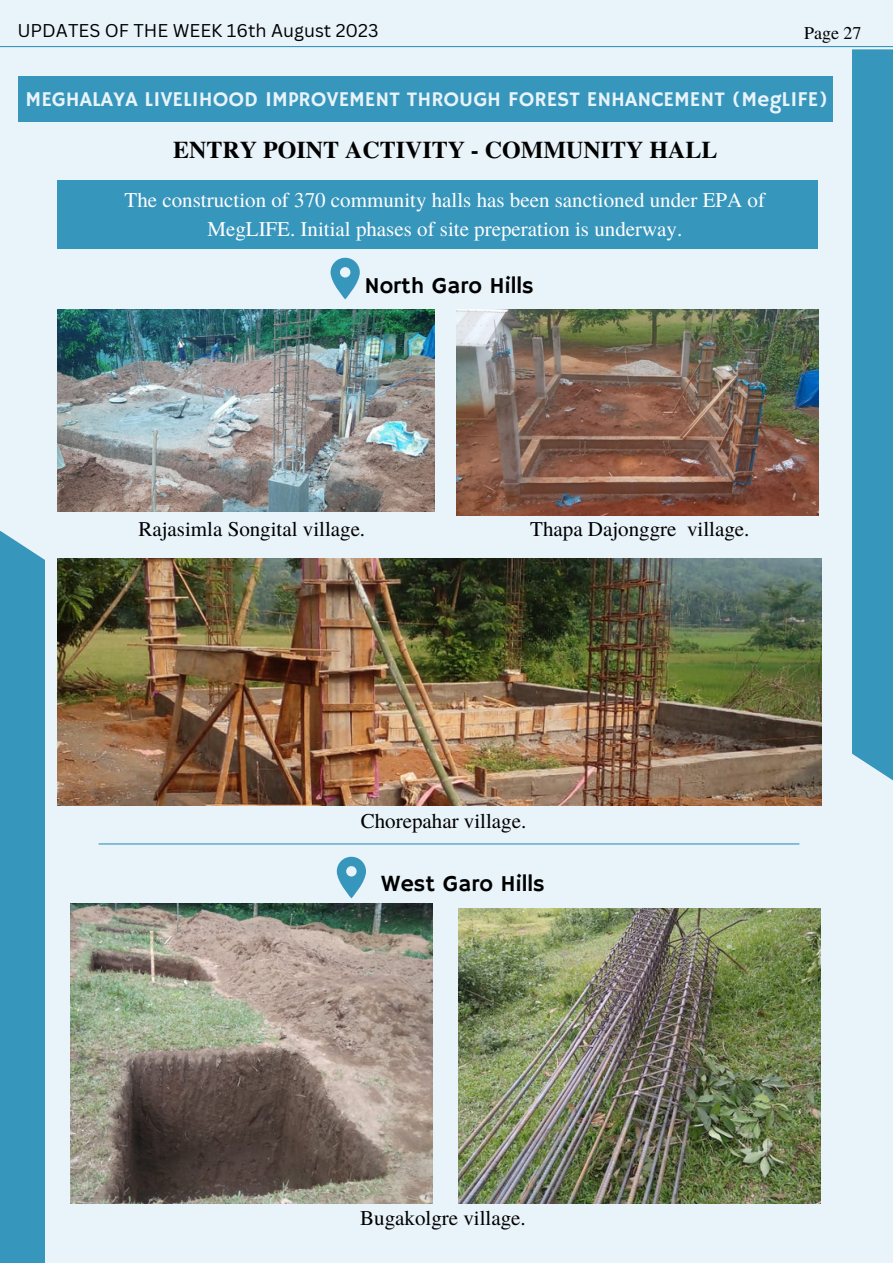
<style>
.page{position:relative;width:893px;height:1264px;background:#fff}
.page>*{position:absolute;margin:0;border:0;box-sizing:border-box;transform-origin:0 0}
.t1{font:700 24px "Te X Gyre Termes";color:#000}
.t2{font:23.1px "Hammersmith One";color:#000}
.t3{font:21px/29.2px "Te X Gyre Termes";color:#fff;text-align:center}
.t4{font:21px "Te X Gyre Termes";color:#000}
.t5{font:21px "Hammersmith One";color:#e8f3fa}
.t6{font:18px "Canva Sans";color:#000}
.t7{font:18px "Te X Gyre Termes";color:#000}
</style>
<div class="page">
<div style="left:0;top:0;width:892px;height:1262px;background:#e8f3fa"></div>
<hr style="left:0;top:46px;width:892px;height:1px;background:#3796bc">
<div style="left:18px;top:76px;width:814px;height:45px;background:#3796bc"></div>
<div style="left:0;top:530px;width:45px;height:732px;background:#3796bc"></div>
<div style="left:851px;top:49px;width:41px;height:734px;background:#3796bc"></div>
<div style="left:57px;top:180px;width:760px;height:69px;background:#3796bc"></div>
<hr style="left:99px;top:843px;width:700px;height:1px;background:#3796bc">
<svg style="left:330px;top:258px;width:30px;height:41px"></svg>
<svg style="left:337px;top:856px;width:29px;height:42px"></svg>
<img style="left:57px;top:309px;width:377px;height:203px">
<img style="left:456px;top:309px;width:362px;height:206px">
<img style="left:57px;top:558px;width:764px;height:247px">
<img style="left:71px;top:904px;width:362px;height:299px">
<img style="left:458px;top:908px;width:362px;height:295px">
<p class="t6" style="left:17px;top:18px;width:362px">UPDATES OF THE WEEK 16th August 2023</p>
<p class="t7" style="left:804px;top:20px;width:59px">Page 27</p>
<p class="t5" style="left:26px;top:87px;width:803px">MEGHALAYA LIVELIHOOD IMPROVEMENT THROUGH FOREST ENHANCEMENT (MegLIFE)</p>
<p class="t1" style="left:173px;top:132px;width:546px">ENTRY POINT ACTIVITY - COMMUNITY HALL</p>
<p class="t3" style="left:125px;top:184px;width:642px">The construction of 370 community halls has been sanctioned under EPA of<br>MegLIFE. Initial phases of site preperation is underway.</p>
<p class="t2" style="left:364px;top:272px;width:171px">North Garo Hills</p>
<p class="t4" style="left:138px;top:514px;width:228px">Rajasimla Songital village.</p>
<p class="t4" style="left:530px;top:514px;width:220px">Thapa Dajonggre village.</p>
<p class="t4" style="left:361px;top:805px;width:167px">Chorepahar village.</p>
<p class="t2" style="left:381px;top:870px;width:165px">West Garo Hills</p>
<p class="t4" style="left:360px;top:1202px;width:167px">Bugakolgre village.</p>
</div>
